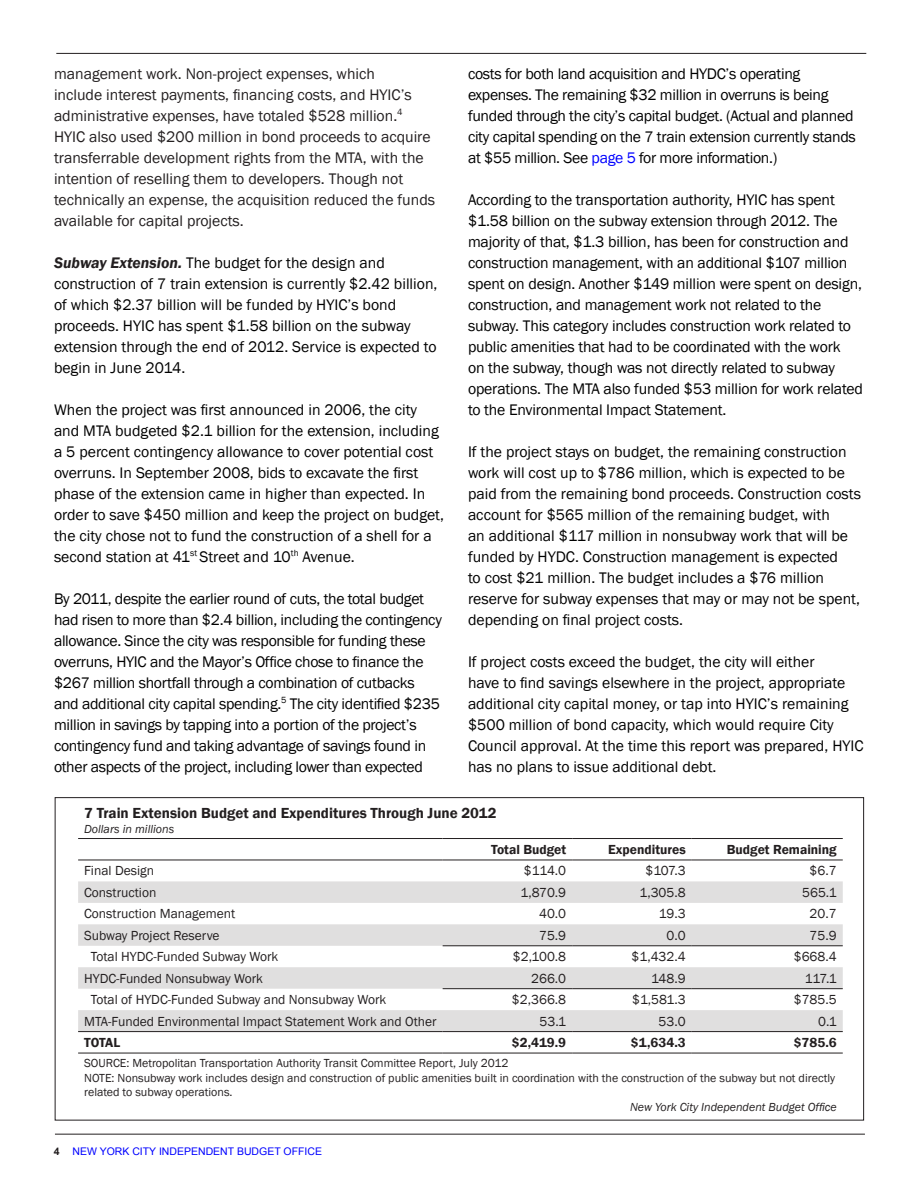
<style>
.page{position:relative;width:918px;height:1188px;background:#fff}
.page>*{position:absolute;margin:0;border:0;box-sizing:border-box;transform-origin:0 0}
.t1{font:15.75px/21px "Franklin Gothic";letter-spacing:-.01em;color:#000}
.t2{font:15.75px/21px "Franklin Gothic";color:#231f20}
.t3{font:600 15px "Franklin Gothic";color:#231f20}
.t4{font:13.5px "Franklin Gothic";color:#231f20}
.t5{font:600 13.5px "Franklin Gothic";color:#231f20}
.t6{font:12px/14.4px "Franklin Gothic";color:#231f20}
.t7{font:italic 12px "Franklin Gothic";color:#231f20}
.t8{font:10.5px "Arial";color:#00f}
.s1{color:#00f}
.s2{font-weight:600;font-style:italic;color:#231f20}
.s3{font-weight:700;color:#231f20}
</style>
<div class="page">
<hr style="left:55px;top:1134px;width:810px;height:1px;background:#231f20">
<hr style="left:56px;top:53px;width:810px;height:1px;background:#231f20">
<svg style="left:78px;top:881px;width:765px;height:150px;fill:#e0dfdf"></svg>
<hr style="left:443px;top:946px;width:129px;height:1px;background:#231f20">
<hr style="left:572px;top:946px;width:120px;height:1px;background:#231f20">
<hr style="left:692px;top:946px;width:151px;height:1px;background:#231f20">
<hr style="left:443px;top:988px;width:129px;height:1px;background:#231f20">
<hr style="left:572px;top:988px;width:120px;height:1px;background:#231f20">
<hr style="left:692px;top:988px;width:151px;height:1px;background:#231f20">
<hr style="left:78px;top:1031px;width:365px;height:1px;background:#231f20">
<hr style="left:443px;top:1031px;width:129px;height:1px;background:#231f20">
<hr style="left:572px;top:1031px;width:120px;height:1px;background:#231f20">
<hr style="left:692px;top:1031px;width:151px;height:1px;background:#231f20">
<hr style="left:78px;top:1053px;width:365px;height:1px;background:#231f20">
<hr style="left:443px;top:1053px;width:129px;height:1px;background:#231f20">
<hr style="left:572px;top:1053px;width:120px;height:1px;background:#231f20">
<hr style="left:692px;top:1053px;width:151px;height:1px;background:#231f20">
<hr style="left:78px;top:838px;width:365px;height:1px;background:#231f20">
<hr style="left:443px;top:838px;width:129px;height:1px;background:#231f20">
<hr style="left:572px;top:838px;width:120px;height:1px;background:#231f20">
<hr style="left:692px;top:838px;width:151px;height:1px;background:#231f20">
<hr style="left:78px;top:860px;width:365px;height:1px;background:#231f20">
<hr style="left:443px;top:860px;width:129px;height:1px;background:#231f20">
<hr style="left:572px;top:860px;width:120px;height:1px;background:#231f20">
<hr style="left:692px;top:860px;width:151px;height:1px;background:#231f20">
<p class="t1" style="left:468px;top:63px;width:389px">costs for both land acquisition and HYDC’s operating expenses. The remaining $32 million in overruns is being funded through the city’s capital budget. (Actual and planned city capital spending on the 7 train extension currently stands at $55 million. See <span class="s1">page 5</span> for more information.)</p>
<p class="t1" style="left:468px;top:189px;width:396px">According to the transportation authority, HYIC has spent $1.58 billion on the subway extension through 2012. The majority of that, $1.3 billion, has been for construction and construction management, with an additional $107 million spent on design. Another $149 million were spent on design, construction, and management work not related to the subway. This category includes construction work related to public amenities that had to be coordinated with the work<br>on the subway, though was not directly related to subway operations. The MTA also funded $53 million for work related to the Environmental Impact Statement.</p>
<p class="t1" style="left:468px;top:441px;width:395px">If the project stays on budget, the remaining construction work will cost up to $786 million, which is expected to be paid from the remaining bond proceeds. Construction costs account for $565 million of the remaining budget, with<br>an additional $117 million in nonsubway work that will be funded by HYDC. Construction management is expected<br>to cost $21 million. The budget includes a $76 million reserve for subway expenses that may or may not be spent, depending on final project costs.</p>
<p class="t1" style="left:468px;top:651px;width:397px">If project costs exceed the budget, the city will either<br>have to find savings elsewhere in the project, appropriate additional city capital money, or tap into HYIC’s remaining $500 million of bond capacity, which would require City Council approval. At the time this report was prepared, HYIC has no plans to issue additional debt.</p>
<p class="t3" style="left:84px;top:804px;width:414px">7 Train Extension Budget and Expenditures Through June 2012</p>
<p class="t7" style="left:84px;top:821px;width:92px">Dollars in millions</p>
<p class="t5" style="left:491px;top:841px;width:77px">Total Budget</p>
<p class="t5" style="left:608px;top:841px;width:79px">Expenditures</p>
<p class="t5" style="left:727px;top:841px;width:111px">Budget Remaining</p>
<p class="t4" style="left:84px;top:863px;width:71px">Final Design</p>
<p class="t4" style="left:524px;top:863px;width:44px">$114.0</p>
<p class="t4" style="left:645px;top:863px;width:42px">$107.3</p>
<p class="t4" style="left:810px;top:863px;width:29px">$6.7</p>
<p class="t4" style="left:84px;top:884px;width:74px">Construction</p>
<p class="t4" style="left:521px;top:884px;width:47px">1,870.9</p>
<p class="t4" style="left:640px;top:884px;width:48px">1,305.8</p>
<p class="t4" style="left:802px;top:884px;width:36px">565.1</p>
<p class="t4" style="left:84px;top:905px;width:153px">Construction Management</p>
<p class="t4" style="left:539px;top:905px;width:29px">40.0</p>
<p class="t4" style="left:659px;top:905px;width:28px">19.3</p>
<p class="t4" style="left:810px;top:905px;width:29px">20.7</p>
<p class="t4" style="left:84px;top:927px;width:137px">Subway Project Reserve</p>
<p class="t4" style="left:539px;top:927px;width:29px">75.9</p>
<p class="t4" style="left:667px;top:927px;width:21px">0.0</p>
<p class="t4" style="left:810px;top:927px;width:29px">75.9</p>
<p class="t4" style="left:91px;top:948px;width:189px">Total HYDC-Funded Subway Work</p>
<p class="t4" style="left:513px;top:948px;width:55px">$2,100.8</p>
<p class="t4" style="left:632px;top:948px;width:56px">$1,432.4</p>
<p class="t4" style="left:794px;top:948px;width:44px">$668.4</p>
<p class="t4" style="left:84px;top:970px;width:180px">HYDC-Funded Nonsubway Work</p>
<p class="t4" style="left:531px;top:970px;width:37px">266.0</p>
<p class="t4" style="left:651px;top:970px;width:36px">148.9</p>
<p class="t4" style="left:805px;top:970px;width:33px">117.1</p>
<p class="t4" style="left:91px;top:991px;width:297px">Total of HYDC-Funded Subway and Nonsubway Work</p>
<p class="t4" style="left:512px;top:991px;width:56px">$2,366.8</p>
<p class="t4" style="left:632px;top:991px;width:55px">$1,581.3</p>
<p class="t4" style="left:794px;top:991px;width:44px">$785.5</p>
<p class="t4" style="left:84px;top:1013px;width:354px">MTA-Funded Environmental Impact Statement Work and Other</p>
<p class="t4" style="left:540px;top:1013px;width:28px">53.1</p>
<p class="t4" style="left:659px;top:1013px;width:29px">53.0</p>
<p class="t4" style="left:818px;top:1013px;width:20px">0.1</p>
<p class="t5" style="left:84px;top:1034px;width:38px">TOTAL</p>
<p class="t5" style="left:512px;top:1034px;width:56px">$2,419.9</p>
<p class="t5" style="left:631px;top:1034px;width:56px">$1,634.3</p>
<p class="t5" style="left:794px;top:1034px;width:45px">$785.6</p>
<p class="t6" style="left:84px;top:1057px;width:426px">SOURCE: Metropolitan Transportation Authority Transit Committee Report, July 2012</p>
<p class="t6" style="left:84px;top:1071px;width:752px">NOTE: Nonsubway work includes design and construction of public amenities built in coordination with the construction of the subway but not directly related to subway operations.</p>
<p class="t7" style="left:630px;top:1099px;width:208px">New York City Independent Budget Office</p>
<p class="t2" style="left:54px;top:63px;width:383px">management work. Non-project expenses, which<br>include interest payments, financing costs, and HYIC’s administrative expenses, have totaled $528 million.<sup>4<br></sup>HYIC also used $200 million in bond proceeds to acquire transferrable development rights from the MTA, with the intention of reselling them to developers. Though not technically an expense, the acquisition reduced the funds available for capital projects.</p>
<p class="t1" style="left:54px;top:252px;width:385px"><span class="s2">Subway Extension.</span> The budget for the design and construction of 7 train extension is currently $2.42 billion, of which $2.37 billion will be funded by HYIC’s bond proceeds. HYIC has spent $1.58 billion on the subway extension through the end of 2012. Service is expected to begin in June 2014.</p>
<p class="t1" style="left:54px;top:399px;width:392px">When the project was first announced in 2006, the city and MTA budgeted $2.1 billion for the extension, including a 5 percent contingency allowance to cover potential cost overruns. In September 2008, bids to excavate the first phase of the extension came in higher than expected. In order to save $450 million and keep the project on budget, the city chose not to fund the construction of a shell for a second station at 41<sup>st</sup> Street and 10<sup>th</sup> Avenue.</p>
<p class="t1" style="left:54px;top:588px;width:389px">By 2011, despite the earlier round of cuts, the total budget had risen to more than $2.4 billion, including the contingency allowance. Since the city was responsible for funding these overruns, HYIC and the Mayor’s Office chose to finance the $267 million shortfall through a combination of cutbacks and additional city capital spending.<sup>5</sup> The city identified $235 million in savings by tapping into a portion of the project’s contingency fund and taking advantage of savings found in other aspects of the project, including lower than expected</p>
<p class="t8" style="left:54px;top:1145px;width:270px"><span class="s3">4</span> NEW YORK CITY INDEPENDENT BUDGET OFFICE</p>
</div>
